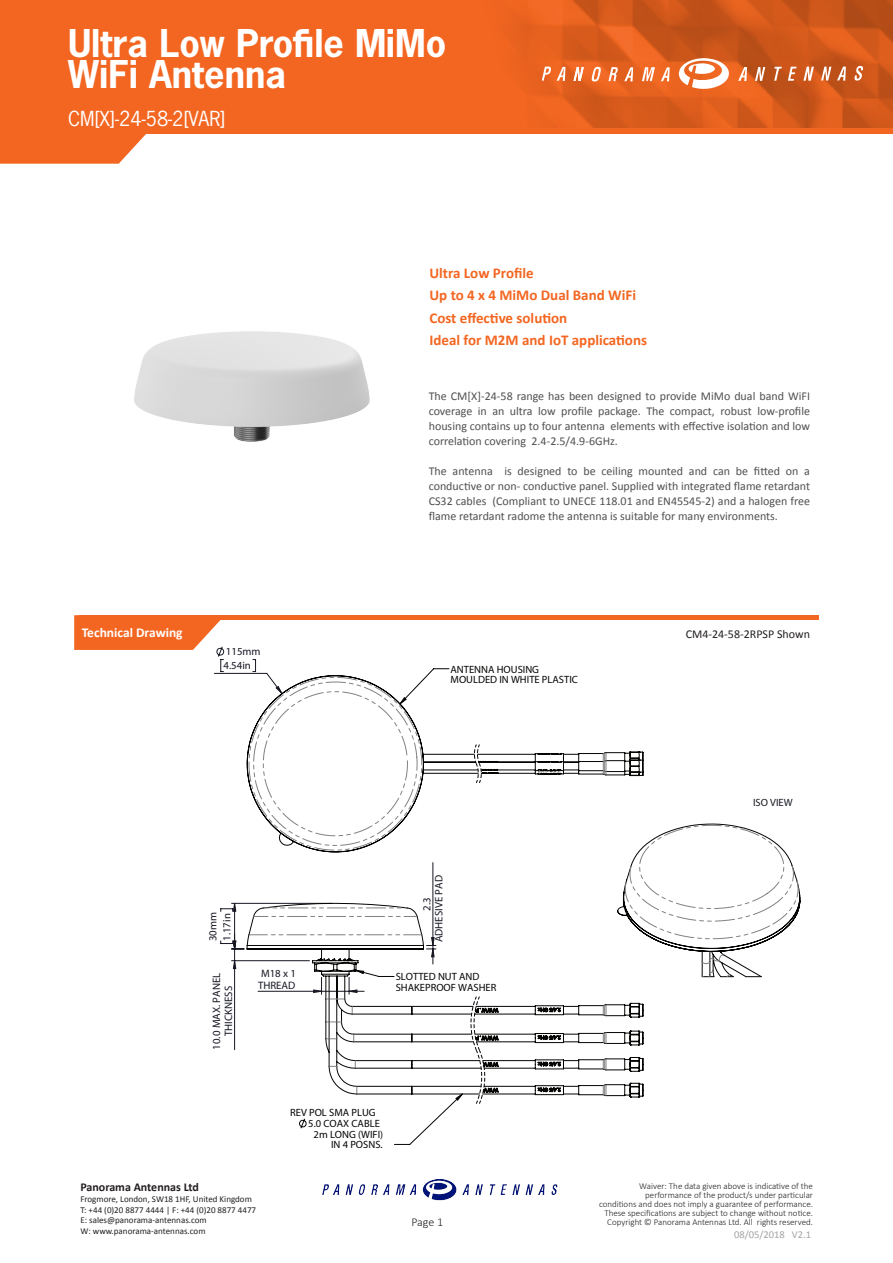
<style>
.page{position:relative;width:893px;height:1263px;background:#fff}
.page>*{position:absolute;margin:0;border:0;box-sizing:border-box;transform-origin:0 0}
.t1{font:700 36px/31.2px "News Gothic Std";color:#fff}
.t2{font:19.5px "News Gothic Std";color:#fff}
.t3{font:700 15px/22.5px "Calibri";color:#f36621}
.t4{font:700 13.5px "Calibri";color:#fff}
.t5{font:12px/15px "Calibri";color:#505052;text-align:justify}
.t6{font:12px "Calibri";color:#231f20}
.t7{font:700 12px "Calibri";color:#231f20}
.t8{font:300 12px "Calibri";color:#231f20}
.t9{font:10.8px/12px "Arial";color:#161722}
.t10{font:10.5px/10.6px "Arial";color:#050504}
.t11{font:10.5px "Calibri";color:#a7a3a3}
.t12{font:10.5px "Arial";color:#161722}
.t13{font:300 9px/9px "Calibri";color:#231f20;text-align:right}
.t14{font:9px/10.8px "Calibri";color:#231f20}
</style>
<div class="page">
<div style="left:0;top:0;width:893px;height:130px;background:#f36621"></div>
<img style="left:510px;top:1px;width:383px;height:127px">
<svg style="left:679px;top:58px;width:50px;height:33px"></svg>
<svg style="left:803px;top:67px;width:11px;height:14px"></svg>
<svg style="left:591px;top:67px;width:10px;height:15px"></svg>
<svg style="left:788px;top:67px;width:9px;height:14px"></svg>
<svg style="left:774px;top:67px;width:8px;height:14px"></svg>
<svg style="left:608px;top:67px;width:10px;height:14px"></svg>
<svg style="left:821px;top:67px;width:10px;height:14px"></svg>
<svg style="left:573px;top:67px;width:11px;height:14px"></svg>
<svg style="left:755px;top:67px;width:10px;height:14px"></svg>
<svg style="left:837px;top:67px;width:9px;height:14px"></svg>
<svg style="left:542px;top:66px;width:23px;height:15px"></svg>
<svg style="left:738px;top:67px;width:9px;height:14px"></svg>
<svg style="left:624px;top:67px;width:9px;height:14px"></svg>
<svg style="left:661px;top:67px;width:9px;height:14px"></svg>
<svg style="left:642px;top:67px;width:13px;height:14px"></svg>
<svg style="left:854px;top:65px;width:9px;height:16px"></svg>
<img style="left:322px;top:1179px;width:236px;height:22px">
<hr style="left:6px;top:129px;width:887px;height:4px;background:#f36621">
<svg style="left:0;top:130px;width:151px;height:34px"></svg>
<svg style="left:299px;top:1118px;width:8px;height:11px"></svg>
<svg style="left:476px;top:1098px;width:6px;height:6px"></svg>
<svg style="left:463px;top:996px;width:181px;height:102px"></svg>
<svg style="left:603px;top:1059px;width:4px;height:11px"></svg>
<svg style="left:603px;top:1005px;width:4px;height:11px"></svg>
<svg style="left:603px;top:1084px;width:4px;height:11px"></svg>
<svg style="left:603px;top:1032px;width:4px;height:11px"></svg>
<svg style="left:267px;top:675px;width:377px;height:108px"></svg>
<svg style="left:603px;top:753px;width:4px;height:22px"></svg>
<svg style="left:220px;top:677px;width:243px;height:424px"></svg>
<svg style="left:617px;top:823px;width:184px;height:155px"></svg>
<div style="left:80px;top:615px;width:739px;height:5px;background:#f36621"></div>
<svg style="left:74px;top:615px;width:151px;height:42px"></svg>
<img style="left:134px;top:331px;width:236px;height:111px">
<h1 class="t1" style="left:68px;top:27px;width:380px">Ultra Low Profile MiMo<br>WiFi Antenna</h1>
<h2 class="t2" style="left:68px;top:106px;width:159px">CM[X]-24-58-2[VAR]</h2>
<p class="t3" style="left:429px;top:261px;width:219px">Ultra Low Profile<br>Up to 4 x 4 MiMo Dual Band WiFi<br>Cost effective solution<br>Ideal for M2M and IoT applications</p>
<p class="t5" style="left:429px;top:389px;width:383px">The CM[X]-24-58 range has been designed to provide MiMo dual band WiFI coverage in an ultra low profile package. The compact, robust low-profile housing contains up to four antenna elements with effective isolation and low correlation covering 2.4-2.5/4.9-6GHz.</p>
<p class="t5" style="left:429px;top:464px;width:383px">The antenna is designed to be ceiling mounted and can be fitted on a conductive or non- conductive panel. Supplied with integrated flame retardant CS32 cables (Compliant to UNECE 118.01 and EN45545-2) and a halogen free flame retardant radome the antenna is suitable for many environments.</p>
<p class="t4" style="left:82px;top:623px;width:102px">Technical Drawing</p>
<p class="t6" style="left:686px;top:626px;width:126px">CM4-24-58-2RPSP Shown</p>
<p class="t9" style="left:223px;top:644px;width:39px;line-height:14px">115mm<br>4.54in</p>
<p class="t10" style="left:451px;top:664px;width:129px">ANTENNA HOUSING<br>MOULDED IN WHITE PLASTIC</p>
<p class="t9" style="left:206px;top:941px;width:31px;line-height:14px;rotate:-90deg">30mm<br>1.17in</p>
<p class="t9" style="left:210px;top:1049px;width:78px;text-align:center;rotate:-90deg">10.0 MAX. PANEL<br>THICKNESS</p>
<p class="t9" style="left:258px;top:967px;width:39px">M18 x 1<br>THREAD</p>
<p class="t9" style="left:421px;top:942px;width:69px;text-indent:32px;rotate:-90deg">2.3<br>ADHESIVE PAD</p>
<p class="t10" style="left:396px;top:971px;width:102px">SLOTTED NUT AND<br>SHAKEPROOF WASHER</p>
<p class="t7" style="left:80px;top:1179px;width:120px">Panorama Antennas Ltd</p>
<p class="t14" style="left:80px;top:1193px;width:177px">Frogmore, London, SW18 1HF, United Kingdom T: +44 (0)20 8877 4444 | F: +44 (0)20 8877 4477<br>E: sales@panorama-antennas.com<br>W: www.panorama-antennas.com</p>
<p class="t10" style="left:290px;top:1107px;width:87px">REV POL SMA PLUG</p>
<p class="t10" style="left:308px;top:1118px;width:73px">5.0 COAX CABLE</p>
<p class="t10" style="left:314px;top:1129px;width:71px">2m LONG (WIFI)</p>
<p class="t10" style="left:331px;top:1139px;width:53px">IN 4 POSNS.</p>
<p class="t8" style="left:411px;top:1215px;width:33px">Page 1</p>
<p class="t12" style="left:753px;top:796px;width:41px">ISO VIEW</p>
<p class="t13" style="left:599px;top:1181px;width:216px">Waiver: The data given above is indicative of the performance of the product/s under particular<br>conditions and does not imply a guarantee of performance.<br>These specifications are subject to change without notice.<br>Copyright © Panorama Antennas Ltd. All rights reserved.</p>
<p class="t11" style="left:734px;top:1228px;width:79px">08/05/2018 V2.1</p>
</div>
